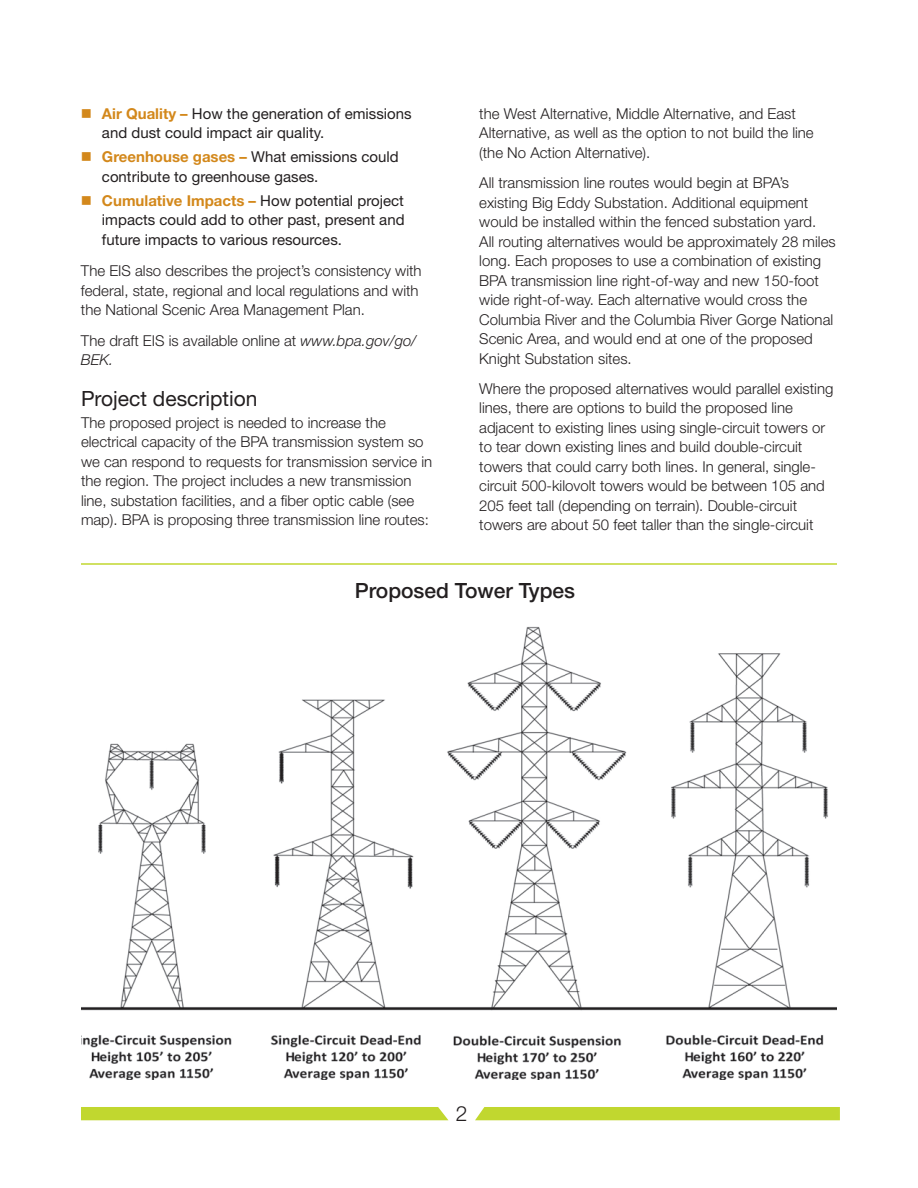
<style>
.page{position:relative;width:918px;height:1188px;background:#fff}
.page>*{position:absolute;margin:0;border:0;box-sizing:border-box;transform-origin:0 0}
.t1{font:21px "Helvetica Neue LT Std";color:#231f20}
.t2{font:500 21px "Helvetica Neue LT Std";color:#231f20}
.t3{font:300 21px "Helvetica Neue LT Std";color:#231f20}
.t4{font:300 15px/19.5px "Helvetica Neue LT Std";color:#231f20}
.t5{font:15px/19.5px "Helvetica Neue LT Std";color:#231f20}
.s1{font-weight:700;color:#d3881b}
.s2{font-style:italic}
</style>
<div class="page">
<div style="left:81px;top:1107px;width:367px;height:13px;background:#c1d72f"></div>
<div style="left:475px;top:1107px;width:365px;height:13px;background:#c1d72f"></div>
<img style="left:81px;top:626px;width:756px;height:454px">
<hr style="left:81px;top:563px;width:756px;height:2px;background:#c1d72f">
<p class="t5" style="left:102px;top:103px;width:311px"><span class="s1">Air Quality –</span> How the generation of emissions and dust could impact air quality.</p>
<p class="t5" style="left:102px;top:147px;width:298px"><span class="s1">Greenhouse gases –</span> What emissions could contribute to greenhouse gases.</p>
<p class="t5" style="left:102px;top:190px;width:304px;text-align:justify"><span class="s1">Cumulative Impacts –</span> How potential project impacts could add to other past, present and future impacts to various resources.</p>
<p class="t4" style="left:81px;top:261px;width:342px">The EIS also describes the project’s consistency with federal, state, regional and local regulations and with the National Scenic Area Management Plan.</p>
<p class="t4" style="left:81px;top:330px;width:337px">The draft EIS is available online at <span class="s2">www.bpa.gov/go/<br>BEK.</span></p>
<h1 class="t1" style="left:81px;top:386px;width:178px">Project description</h1>
<p class="t4" style="left:81px;top:412px;width:353px">The proposed project is needed to increase the electrical capacity of the BPA transmission system so we can respond to requests for transmission service in the region. The project includes a new transmission line, substation facilities, and a fiber optic cable (see map). BPA is proposing three transmission line routes:</p>
<p class="t4" style="left:479px;top:103px;width:336px">the West Alternative, Middle Alternative, and East<br>Alternative, as well as the option to not build the line (the No Action Alternative).</p>
<p class="t4" style="left:479px;top:173px;width:358px">All transmission line routes would begin at BPA’s existing Big Eddy Substation. Additional equipment would be installed within the fenced substation yard.<br>All routing alternatives would be approximately 28 miles long. Each proposes to use a combination of existing BPA transmission line right-of-way and new 150-foot wide right-of-way. Each alternative would cross the Columbia River and the Columbia River Gorge National Scenic Area, and would end at one of the proposed Knight Substation sites.</p>
<p class="t4" style="left:479px;top:378px;width:356px">Where the proposed alternatives would parallel existing lines, there are options to build the proposed line adjacent to existing lines using single-circuit towers or to tear down existing lines and build double-circuit towers that could carry both lines. In general, single&shy;circuit 500-kilovolt towers would be between 105 and 205 feet tall (depending on terrain). Double-circuit towers are about 50 feet taller than the single-circuit</p>
<h1 class="t2" style="left:355px;top:579px;width:222px">Proposed Tower Types</h1>
<h1 class="t3" style="left:456px;top:1100px;width:13px">2</h1>
</div>
